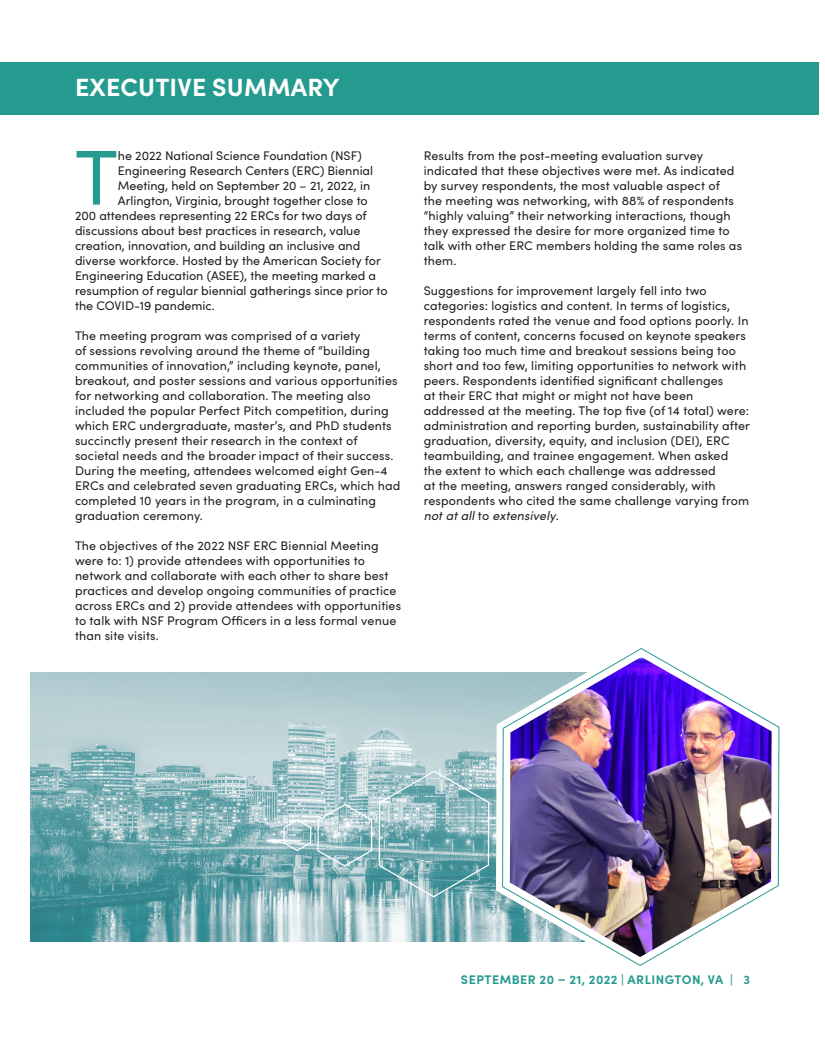
<style>
.page{position:relative;width:825px;height:1050px;background:#fff}
.page>*{position:absolute;margin:0;border:0;box-sizing:border-box;transform-origin:0 0}
.Paragraph_Style_2{font:77.75px "Sofia Pro";color:#259b90}
.Main_Header{font:700 25px "Sofia Pro";letter-spacing:.01em;color:#fff}
.Body{font:12.5px/15px "Sofia Pro";letter-spacing:.01em;color:#231f20}
.Paragraph_Style_2-2{font:12.5px "Sofia Pro";color:#231f20}
.t1{font:700 12.5px "Sofia Pro";letter-spacing:.04em;color:#259b90}
.s1{font-style:italic}
</style>
<div class="page">
<div style="left:30px;top:62px;width:789px;height:53px;background:#259b90"></div>
<div style="left:0;top:62px;width:54px;height:53px;background:#259b90"></div>
<img style="left:30px;top:672px;width:466px;height:270px">
<svg style="left:283px;top:770px;width:207px;height:128px;background:#91bbc0"></svg>
<svg style="left:496px;top:672px;width:284px;height:270px"></svg>
<svg style="left:502px;top:648px;width:277px;height:318px"></svg>
<img style="left:510px;top:657px;width:262px;height:300px">
<p class="Main_Header" style="left:75px;top:68px;width:266px">EXECUTIVE SUMMARY</p>
<p class="Paragraph_Style_2" style="left:75px;top:121px;width:44px">T</p>
<p class="Paragraph_Style_2-2" style="left:118px;top:146px;width:245px">he 2022 National Science Foundation (NSF)</p>
<p class="Paragraph_Style_2-2" style="left:118px;top:161px;width:257px">Engineering Research Centers (ERC) Biennial</p>
<p class="Paragraph_Style_2-2" style="left:118px;top:176px;width:254px">Meeting, held on September 20 – 21, 2022, in</p>
<p class="Paragraph_Style_2-2" style="left:118px;top:191px;width:251px">Arlington, Virginia, brought together close to</p>
<p class="Paragraph_Style_2-2" style="left:75px;top:206px;width:293px">200 attendees representing 22 ERCs for two days of</p>
<p class="Paragraph_Style_2-2" style="left:75px;top:221px;width:287px">discussions about best practices in research, value</p>
<p class="Paragraph_Style_2-2" style="left:75px;top:236px;width:287px">creation, innovation, and building an inclusive and</p>
<p class="Paragraph_Style_2-2" style="left:75px;top:251px;width:307px">diverse workforce. Hosted by the American Society for</p>
<p class="Paragraph_Style_2-2" style="left:75px;top:266px;width:303px">Engineering Education (ASEE), the meeting marked a</p>
<p class="Paragraph_Style_2-2" style="left:75px;top:281px;width:314px">resumption of regular biennial gatherings since prior to</p>
<p class="Paragraph_Style_2-2" style="left:75px;top:296px;width:141px">the COVID-19 pandemic.</p>
<p class="Body" style="left:75px;top:327px;width:327px">The meeting program was comprised of a variety<br>of sessions revolving around the theme of “building communities of innovation,” including keynote, panel, breakout, and poster sessions and various opportunities for networking and collaboration. The meeting also included the popular Perfect Pitch competition, during which ERC undergraduate, master’s, and PhD students succinctly present their research in the context of societal needs and the broader impact of their success.<br>During the meeting, attendees welcomed eight Gen-4<br>ERCs and celebrated seven graduating ERCs, which had completed 10 years in the program, in a culminating graduation ceremony.</p>
<p class="Body" style="left:75px;top:537px;width:328px">The objectives of the 2022 NSF ERC Biennial Meeting were to: 1) provide attendees with opportunities to network and collaborate with each other to share best practices and develop ongoing communities of practice across ERCs and 2) provide attendees with opportunities to talk with NSF Program Officers in a less formal venue than site visits.</p>
<p class="Body" style="left:424px;top:147px;width:320px">Results from the post-meeting evaluation survey indicated that these objectives were met. As indicated by survey respondents, the most valuable aspect of<br>the meeting was networking, with 88% of respondents “highly valuing” their networking interactions, though they expressed the desire for more organized time to talk with other ERC members holding the same roles as them.</p>
<p class="Body" style="left:424px;top:282px;width:328px">Suggestions for improvement largely fell into two categories: logistics and content. In terms of logistics, respondents rated the venue and food options poorly. In terms of content, concerns focused on keynote speakers taking too much time and breakout sessions being too short and too few, limiting opportunities to network with peers. Respondents identified significant challenges<br>at their ERC that might or might not have been addressed at the meeting. The top five (of 14 total) were: administration and reporting burden, sustainability after graduation, diversity, equity, and inclusion (DEI), ERC teambuilding, and trainee engagement. When asked<br>the extent to which each challenge was addressed<br>at the meeting, answers ranged considerably, with respondents who cited the same challenge varying from <span class="s1">not at all</span> to <span class="s1">extensively</span>.</p>
<p class="t1" style="left:461px;top:970px;width:291px">SEPTEMBER 20 – 21, 2022 | ARLINGTON, VA | 3</p>
</div>
